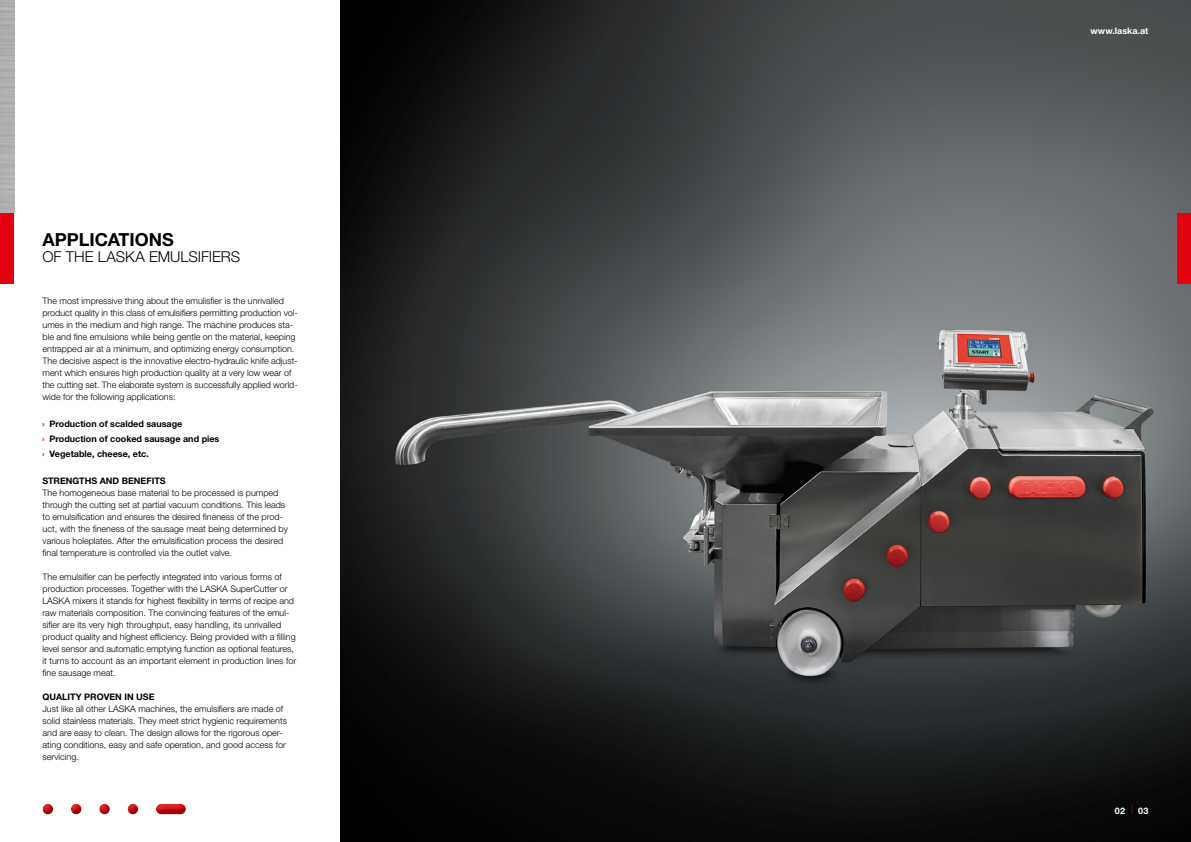
<style>
.page{position:relative;width:1191px;height:842px;background:#fff}
.page>*{position:absolute;margin:0;border:0;box-sizing:border-box;transform-origin:0 0}
.t1{font:700 18px "Helvetica Neue LTW1 G";color:#000}
.t2{font:300 15px "Helvetica Neue LTW1 G";letter-spacing:-.005em;color:#000}
.t3{font:300 9px/12px "Helvetica Neue LTW1 G";color:#000}
.t4{font:700 9px/15px "Helvetica Neue LTW1 G";color:#000}
.t5{font:700 9px "Helvetica Neue LTW1 G";color:#fff}
.s1{color:#e30210}
</style>
<div class="page">
<div style="left:38px;top:801px;width:23px;height:14px;background:#000;opacity:.25"></div>
<div style="left:66px;top:801px;width:23px;height:14px;background:#000;opacity:.25"></div>
<div style="left:95px;top:801px;width:22px;height:14px;background:#000;opacity:.25"></div>
<div style="left:123px;top:801px;width:23px;height:14px;background:#000;opacity:.25"></div>
<div style="left:151px;top:801px;width:42px;height:14px;background:#000;opacity:.25"></div>
<img style="left:340px;top:0;width:851px;height:842px">
<div style="left:1176px;top:213px;width:15px;height:70px;background:#e30210"></div>
<div style="left:0;top:213px;width:14px;height:70px;background:#e30210"></div>
<h1 class="t1" style="left:43px;top:229px;width:133px">APPLICATIONS</h1>
<h2 class="t2" style="left:43px;top:248px;width:199px">of the LASKA emulsifiers</h2>
<p class="t3" style="left:43px;top:295px;width:257px">The most impressive thing about the emulisfier is the unrivalled product quality in this class of emulsifiers permitting production vol&shy;umes in the medium and high range. The machine produces sta&shy;ble and fine emulsions while being gentle on the material, keeping entrapped air at a minimum, and optimizing energy consumption.<br>The decisive aspect is the innovative electro-hydraulic knife adjust&shy;ment which ensures high production quality at a very low wear of the cutting set. The elaborate system is successfully applied world&shy;wide for the following applications:</p>
<p class="t4" style="left:43px;top:416px;width:178px"><span class="s1">›</span> Production of scalded sausage<br><span class="s1">›</span> Production of cooked sausage and pies <span class="s1">›</span> Vegetable, cheese, etc.</p>
<p class="t4" style="left:43px;top:473px;width:19px">Stren</p>
<p class="t4" style="left:73px;top:473px;width:62px">gths and benefi</p>
<p class="t4" style="left:154px;top:473px;width:12px">ts</p>
<p class="t3" style="left:43px;top:487px;width:247px">The homogeneous base material to be processed is pumped through the cutting set at partial vacuum conditions. This leads to emulsification and ensures the desired fineness of the prod&shy;uct, with the fineness of the sausage meat being determined by various holeplates. After the emulsification process the desired final temperature is controlled via the outlet valve.</p>
<p class="t3" style="left:43px;top:571px;width:255px">The emulsifier can be perfectly integrated into various forms of production processes. Together with the LASKA SuperCutter or<br>LAS KA mixers it stands for highest flexibility in terms of recipe and raw materials composition. The convincing features of the emul&shy;sifier are its very high throughput, easy handling, its unrivalled product quality and highest efficiency. Being provided with a filling level sensor and automatic emptying function as optional features, it turns to account as an important element in production lines for fine sausage meat.</p>
<p class="t4" style="left:43px;top:689px;width:69px">Quality proven</p>
<p class="t4" style="left:124px;top:689px;width:19px">in use</p>
<p class="t3" style="left:43px;top:703px;width:246px">Just like all other LASKA machines, the emulsifiers are made of solid stainless materials. They meet strict hygienic requirements and are easy to clean. The design allows for the rigorous oper&shy;ating conditions, easy and safe operation, and good access for servicing.</p>
<p class="t5" style="left:1090px;top:25px;width:59px">www.laska.at</p>
<p class="t5" style="left:1115px;top:805px;width:35px">02 <sup>|</sup> 03</p>
</div>
